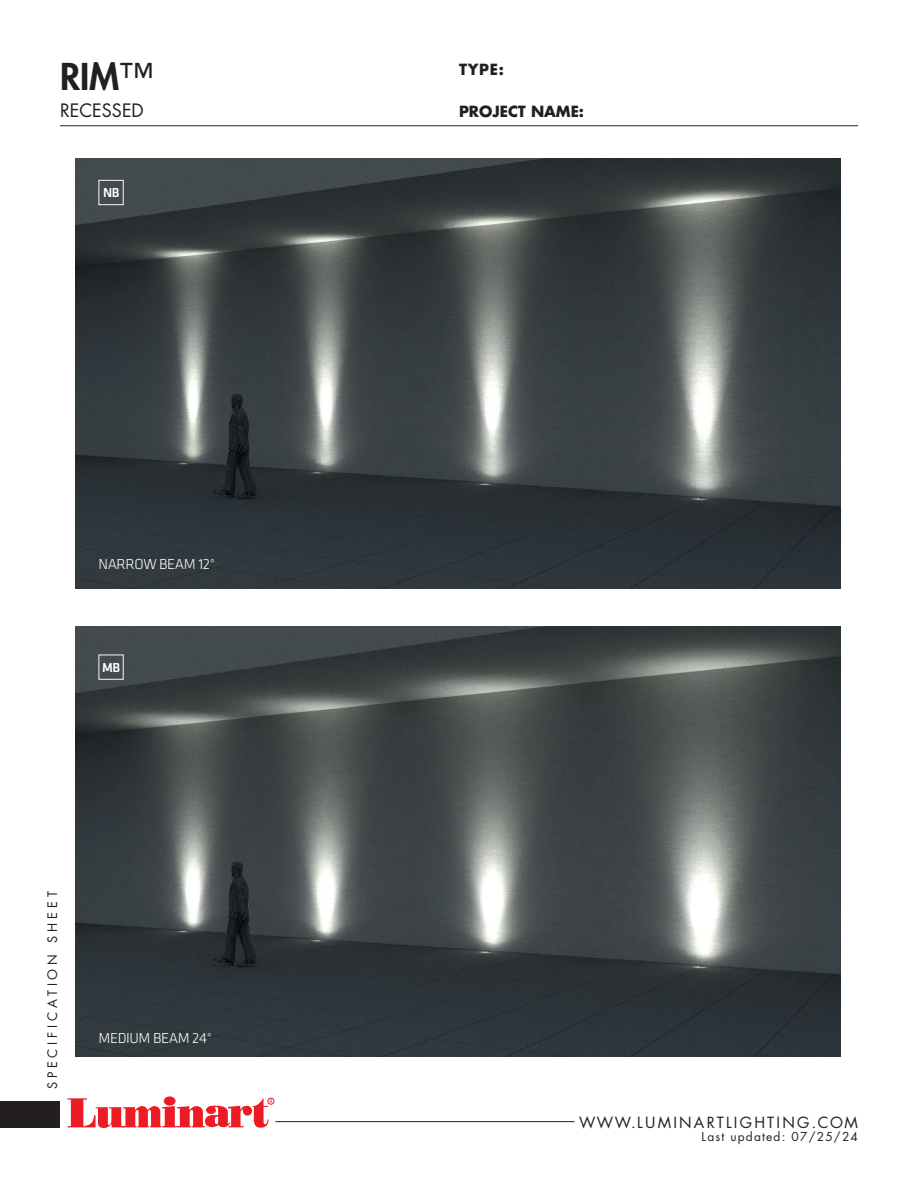
<style>
.page{position:relative;width:918px;height:1188px;background:#fff}
.page>*{position:absolute;margin:0;border:0;box-sizing:border-box;transform-origin:0 0}
.t1{font:800 36px "Futura Std";color:#231f20}
.t2{font:18px "Futura Std";color:#231f20}
.t3{font:300 15px "Klavika";letter-spacing:-.025em;color:#fff}
.t4{font:15px "Futura Std";letter-spacing:.15em;color:#231f20}
.t5{font:700 15px "Futura Std";color:#231f20}
.t6{font:500 13.5px "Klavika";color:#fff}
.t7{font:12.75px "Futura Std";letter-spacing:.3em;color:#231f20}
.t8{font:12px "Futura Std";letter-spacing:.1em;color:#231f20}
.s1{font-weight:500}
</style>
<div class="page">
<div style="left:0;top:1101px;width:60px;height:27px;background:#231f20"></div>
<svg style="left:164px;top:1096px;width:12px;height:10px"></svg>
<svg style="left:67px;top:1098px;width:207px;height:30px"></svg>
<hr style="left:60px;top:125px;width:798px;height:1px;background:#231f20">
<hr style="left:275px;top:1121px;width:299px;height:1px;background:#231f20">
<img style="left:75px;top:626px;width:766px;height:431px">
<div style="left:99px;top:655px;width:25px;height:25px;border:1px solid #f5f7f6"></div>
<img style="left:75px;top:158px;width:766px;height:431px">
<div style="left:99px;top:180px;width:25px;height:25px;border:1px solid #f5f7f6"></div>
<p class="t1" style="left:60px;top:54px;width:95px">RIM<span class="s1">™</span></p>
<p class="t2" style="left:60px;top:99px;width:85px">RECESSED</p>
<p class="t6" style="left:103px;top:185px;width:18px">NB</p>
<p class="t3" style="left:99px;top:555px;width:118px">NARROW BEAM 12°</p>
<p class="t6" style="left:102px;top:660px;width:20px">MB</p>
<p class="t7" style="left:44px;top:1089px;width:199px;rotate:-90deg">SPECIFICATION SHEET</p>
<p class="t3" style="left:99px;top:1030px;width:115px">MEDIUM BEAM 24°</p>
<p class="t5" style="left:459px;top:59px;width:47px">TYPE:</p>
<p class="t5" style="left:459px;top:101px;width:127px">PROJECT NAME:</p>
<p class="t4" style="left:579px;top:1113px;width:280px">WWW.LUMINARTLIGHTING.COM</p>
<p class="t8" style="left:702px;top:1129px;width:158px">Last updated: 07/25/24</p>
</div>
